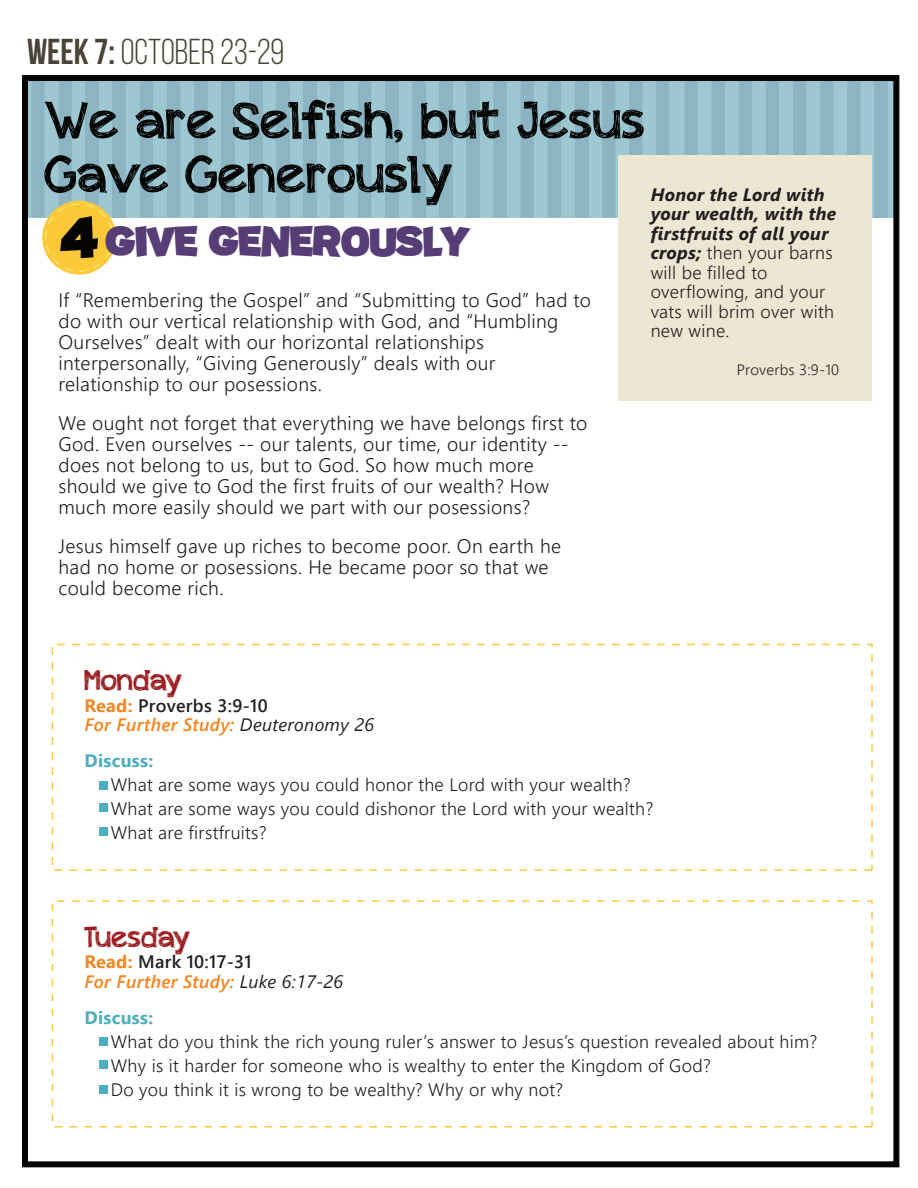
<style>
.page{position:relative;width:918px;height:1188px;background:#fff}
.page>*{position:absolute;margin:0;border:0;box-sizing:border-box;transform-origin:0 0}
.t1{font:51px/54px "appleberry";color:#040503}
.t2{font:900 45.9px "Potato sans";color:#573d75}
.t3{font:36px "Bebas Neue";color:#484537}
.t4{font:28.5px "appleberry";color:#991a1e}
.t5{font:300 19.5px/21px "Segoe UI";letter-spacing:.015em;color:#231f20}
.t6{font:300 18px/19.5px "Segoe UI";letter-spacing:.015em;color:#231f20}
.t7{font:italic 600 18px/19.5px "Segoe UI";letter-spacing:.015em;color:#f58620}
.t8{font:700 18px "Segoe UI";letter-spacing:.015em;color:#4daebe}
.t9{font:300 15px "Segoe UI";letter-spacing:.015em;color:#231f20}
.s1{font-weight:700}
.s2{font-weight:700;font-style:italic}
.s3{font-size:64.05px;color:#040503}
.s4{font-weight:700;font-style:normal}
.s5{font-style:normal;color:#231f20}
.s6{font-weight:400;color:#231f20}
</style>
<div class="page">
<div style="left:26px;top:78px;width:870px;height:140px;background:#9dc7d1"></div>
<div style="left:31px;top:78px;width:14px;height:140px;background:#8cb4c3"></div>
<div style="left:59px;top:78px;width:13px;height:140px;background:#8cb4c3"></div>
<div style="left:86px;top:78px;width:13px;height:140px;background:#8cb4c3"></div>
<div style="left:113px;top:78px;width:13px;height:140px;background:#8cb4c3"></div>
<div style="left:140px;top:78px;width:13px;height:140px;background:#8cb4c3"></div>
<div style="left:167px;top:78px;width:13px;height:140px;background:#8cb4c3"></div>
<div style="left:194px;top:78px;width:13px;height:140px;background:#8cb4c3"></div>
<div style="left:221px;top:78px;width:13px;height:140px;background:#8cb4c3"></div>
<div style="left:249px;top:78px;width:14px;height:140px;background:#8cb4c3"></div>
<div style="left:277px;top:78px;width:13px;height:140px;background:#8cb4c3"></div>
<div style="left:304px;top:78px;width:13px;height:140px;background:#8cb4c3"></div>
<div style="left:331px;top:78px;width:13px;height:140px;background:#8cb4c3"></div>
<div style="left:358px;top:78px;width:13px;height:140px;background:#8cb4c3"></div>
<div style="left:385px;top:78px;width:13px;height:140px;background:#8cb4c3"></div>
<div style="left:412px;top:78px;width:13px;height:140px;background:#8cb4c3"></div>
<div style="left:439px;top:78px;width:14px;height:140px;background:#8cb4c3"></div>
<div style="left:466px;top:78px;width:14px;height:140px;background:#8cb4c3"></div>
<div style="left:494px;top:78px;width:13px;height:140px;background:#8cb4c3"></div>
<div style="left:521px;top:78px;width:13px;height:140px;background:#8cb4c3"></div>
<div style="left:548px;top:78px;width:13px;height:140px;background:#8cb4c3"></div>
<div style="left:575px;top:78px;width:13px;height:140px;background:#8cb4c3"></div>
<div style="left:602px;top:78px;width:13px;height:140px;background:#8cb4c3"></div>
<div style="left:629px;top:78px;width:13px;height:140px;background:#8cb4c3"></div>
<div style="left:656px;top:78px;width:14px;height:140px;background:#8cb4c3"></div>
<div style="left:684px;top:78px;width:14px;height:140px;background:#8cb4c3"></div>
<div style="left:712px;top:78px;width:13px;height:140px;background:#8cb4c3"></div>
<div style="left:739px;top:78px;width:13px;height:140px;background:#8cb4c3"></div>
<div style="left:766px;top:78px;width:13px;height:140px;background:#8cb4c3"></div>
<div style="left:793px;top:78px;width:13px;height:140px;background:#8cb4c3"></div>
<div style="left:820px;top:78px;width:13px;height:140px;background:#8cb4c3"></div>
<div style="left:847px;top:78px;width:13px;height:140px;background:#8cb4c3"></div>
<div style="left:874px;top:78px;width:14px;height:140px;background:#8cb4c3"></div>
<div style="left:100px;top:781px;width:8px;height:8px;background:#4daebe"></div>
<div style="left:100px;top:803px;width:8px;height:9px;background:#4daebe"></div>
<div style="left:100px;top:827px;width:8px;height:9px;background:#4daebe"></div>
<div style="left:52px;top:644px;width:821px;height:227px;border:2px dashed #fec939"></div>
<div style="left:100px;top:1037px;width:8px;height:9px;background:#4daebe"></div>
<div style="left:100px;top:1060px;width:8px;height:8px;background:#4daebe"></div>
<div style="left:100px;top:1085px;width:8px;height:9px;background:#4daebe"></div>
<div style="left:52px;top:900px;width:821px;height:228px;border:2px dashed #fec939"></div>
<div style="left:42px;top:201px;width:74px;height:74px;background:#fec939;border-radius:50%"></div>
<div style="left:45px;top:203px;width:68px;height:69px;border:2px dashed #fbe76b;border-radius:50%"></div>
<div style="left:618px;top:156px;width:254px;height:245px;background:#ede6d3"></div>
<div style="left:22px;top:75px;width:877px;height:1092px;border:6px solid #040503"></div>
<h3 class="t3" style="left:27px;top:32px;width:259px"><span class="s1">Week 7:</span> OCTOBER 23-29</h3>
<h1 class="t1" style="left:45px;top:98px;width:602px">We are Selfish, but Jesus<br>Gave Generously</h1>
<p class="t6" style="left:651px;top:183px;width:187px"><span class="s2">Honor the Lord with your wealth, with the firstfruits of all your crops;</span> then your barns will be filled to overflowing, and your vats will brim over with new wine.</p>
<p class="t9" style="left:737px;top:355px;width:104px">Proverbs 3:9-10</p>
<h2 class="t2" style="left:61px;top:223px;width:410px"><span class="s3">4</span> GIVE GENEROUSLY</h2>
<p class="t5" style="left:59px;top:288px;width:534px">If “Remembering the Gospel” and “Submitting to God” had to do with our vertical relationship with God, and “Humbling Ourselves” dealt with our horizontal relationships interpersonally, “Giving Generously” deals with our relationship to our posessions.</p>
<p class="t5" style="left:59px;top:411px;width:530px">We ought not forget that everything we have belongs first to God. Even ourselves -- our talents, our time, our identity -- does not belong to us, but to God. So how much more should we give to God the first fruits of our wealth? How much more easily should we part with our posessions?</p>
<p class="t5" style="left:59px;top:534px;width:504px">Jesus himself gave up riches to become poor. On earth he had no home or posessions. He became poor so that we could become rich.</p>
<h3 class="t4" style="left:85px;top:669px;width:99px">Monday</h3>
<p class="t7" style="left:85px;top:693px;width:291px"><span class="s4">Read:</span> <span class="s5">Proverbs 3:9-10<br></span>For Further Study: <span class="s6">Deuteronomy 26</span></p>
<p class="t8" style="left:85px;top:744px;width:70px">Discuss:</p>
<p class="t6" style="left:111px;top:771px;width:544px;line-height:24px">What are some ways you could honor the Lord with your wealth?<br>What are some ways you could dishonor the Lord with your wealth?<br>What are firstfruits?</p>
<h3 class="t4" style="left:85px;top:925px;width:107px">Tuesday</h3>
<p class="t7" style="left:85px;top:949px;width:260px"><span class="s4">Read:</span> <span class="s5">Mark 10:17-31<br></span>For Further Study: <span class="s6">Luke 6:17-26</span></p>
<p class="t8" style="left:85px;top:1000px;width:70px">Discuss:</p>
<p class="t6" style="left:111px;top:1028px;width:708px;line-height:24px">What do you think the rich young ruler’s answer to Jesus’s question revealed about him?<br>Why is it harder for someone who is wealthy to enter the Kingdom of God?<br>Do you think it is wrong to be wealthy? Why or why not?</p>
</div>
